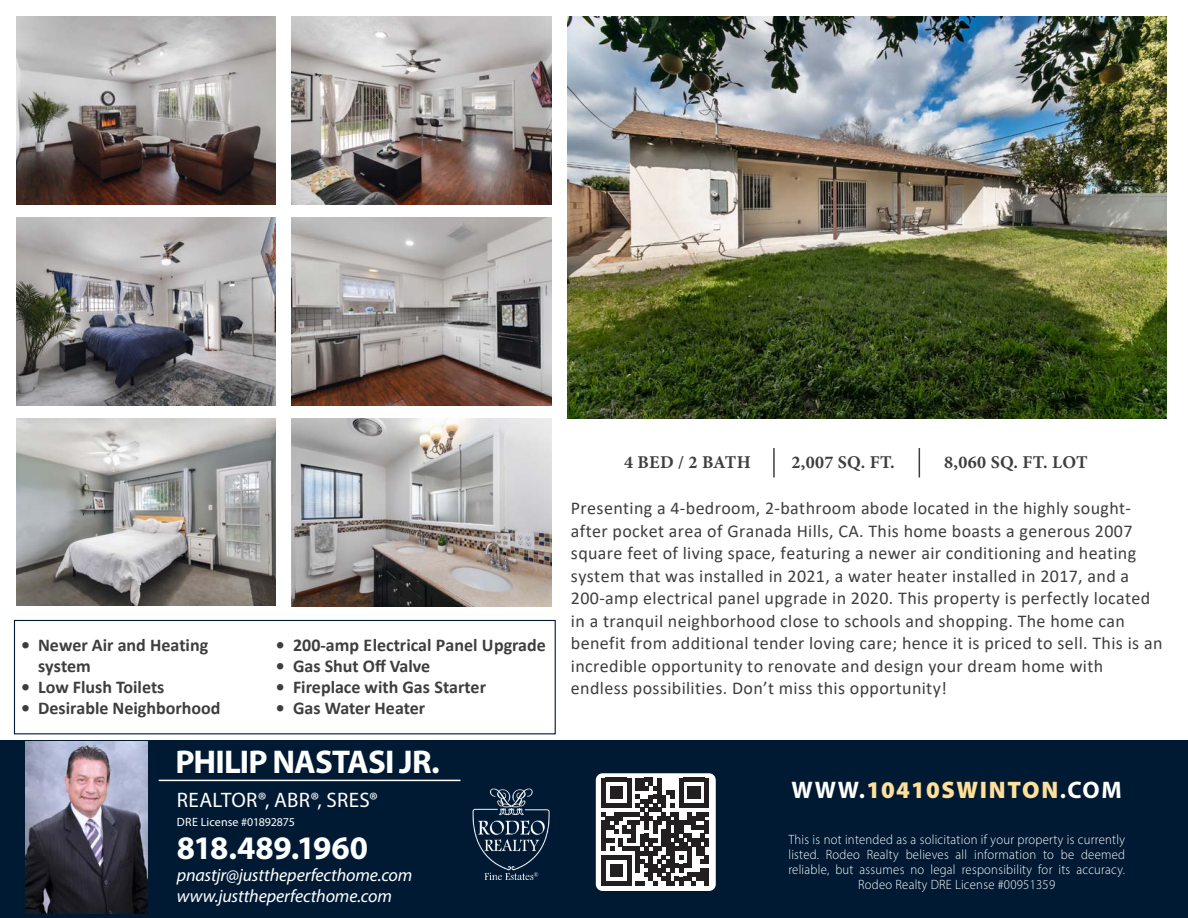
<style>
.page{position:relative;width:1188px;height:918px;background:#fff}
.page>*{position:absolute;margin:0;border:0;box-sizing:border-box;transform-origin:0 0}
.t1{font:700 33px "Myriad Pro";letter-spacing:-.025em;color:#fff}
.t2{font:900 24px "Myriad Pro";letter-spacing:.06em;color:#ffe09b}
.t3{font:21px "Myriad Pro";letter-spacing:.015em;color:#fff}
.t4{font:18px/22.5px "Calibri";letter-spacing:.02em;color:#3e3e3f}
.t5{font:700 18px/21px "Calibri";color:#3e3e3f}
.t6{font:italic 18px "Myriad Pro";letter-spacing:-.005em;color:#fff}
.t7{font:700 18px "Minion Pro";letter-spacing:.02em;color:#3e3e3f}
.t8{font:300 13.5px/15px "Myriad Pro";letter-spacing:.02em;color:#fff;text-align:center;scale:.94 1}
.t9{font:12px "Myriad Pro";color:#fff}
.s1{font-weight:700;color:#fff}
</style>
<div class="page">
<div style="left:0;top:741px;width:1188px;height:177px;background:#001a34"></div>
<img style="left:472px;top:788px;width:78px;height:91px">
<img style="left:568px;top:17px;width:598px;height:402px">
<hr style="left:773px;top:448px;width:2px;height:29px;background:#3e3e3f">
<hr style="left:159px;top:780px;width:301px;height:1px;background:#fff">
<img style="left:26px;top:741px;width:121px;height:173px">
<svg style="left:919px;top:448px;width:1px;height:29px"></svg>
<div style="left:14px;top:620px;width:542px;height:114px;border:1px solid #001a34"></div>
<div style="left:596px;top:773px;width:120px;height:118px;background:#fff;border-radius:7px"></div>
<svg style="left:601px;top:778px;width:108px;height:107px"></svg>
<img style="left:16px;top:17px;width:260px;height:187px">
<img style="left:292px;top:218px;width:260px;height:187px">
<img style="left:292px;top:419px;width:260px;height:187px">
<img style="left:292px;top:17px;width:260px;height:187px">
<img style="left:16px;top:218px;width:260px;height:187px">
<img style="left:16px;top:419px;width:260px;height:186px">
<p class="t5" style="left:38px;top:634px;width:172px;text-indent:-17px">• Newer Air and Heating system</p>
<p class="t5" style="left:21px;top:676px;width:145px">• Low Flush Toilets</p>
<p class="t5" style="left:21px;top:697px;width:201px">• Desirable Neighborhood</p>
<p class="t5" style="left:276px;top:634px;width:271px">• 200-amp Electrical Panel Upgrade</p>
<p class="t5" style="left:276px;top:655px;width:156px">• Gas Shut Off Valve</p>
<p class="t5" style="left:276px;top:676px;width:212px">• Fireplace with Gas Starter</p>
<p class="t5" style="left:276px;top:697px;width:151px">• Gas Water Heater</p>
<p class="t1" style="left:176px;top:740px;width:266px">PHILIP NASTASI JR.</p>
<p class="t3" style="left:177px;top:787px;width:203px">REALTOR®, ABR®, SRES®</p>
<p class="t9" style="left:177px;top:815px;width:120px">DRE License #01892875</p>
<p class="t1" style="left:177px;top:827px;width:193px">818.489.1960</p>
<p class="t6" style="left:177px;top:864px;width:237px">pnastjr@justtheperfecthome.com</p>
<p class="t6" style="left:177px;top:885px;width:217px">www.justtheperfecthome.com</p>
<p class="t7" style="left:624px;top:450px;width:128px">4 BED / 2 BATH</p>
<p class="t7" style="left:791px;top:449px;width:105px">2,007 SQ. FT.</p>
<p class="t7" style="left:944px;top:449px;width:145px">8,060 SQ. FT. LOT</p>
<p class="t4" style="left:571px;top:496px;width:593px">Presenting a 4-bedroom, 2-bathroom abode located in the highly sought&shy;after pocket area of Granada Hills, CA. This home boasts a generous 2007 square feet of living space, featuring a newer air conditioning and heating system that was installed in 2021, a water heater installed in 2017, and a 200-amp electrical panel upgrade in 2020. This property is perfectly located in a tranquil neighborhood close to schools and shopping. The home can benefit from additional tender loving care; hence it is priced to sell. This is an incredible opportunity to renovate and design your dream home with endless possibilities. Don’t miss this opportunity!</p>
<p class="t2" style="left:792px;top:774px;width:332px"><span class="s1">WWW.</span>10410SWINTON<span class="s1">.COM</span></p>
<p class="t8" style="left:788px;top:832px;width:360px">This is not intended as a solicitation if your property is currently listed. Rodeo Realty believes all information to be deemed reliable, but assumes no legal responsibility for its accuracy.<br>Rodeo Realty DRE License #00951359</p>
</div>
